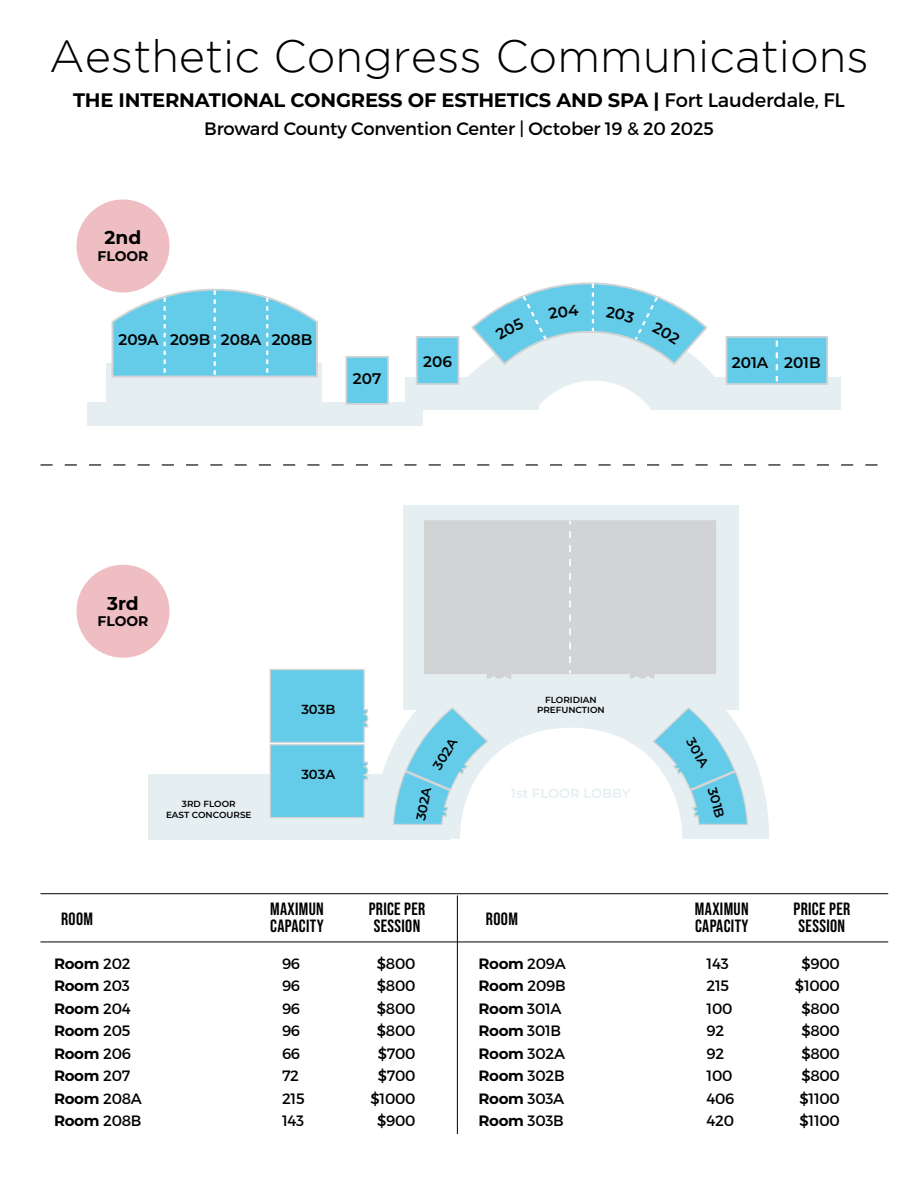
<style>
.page{position:relative;width:918px;height:1188px;background:#fff}
.page>*{position:absolute;margin:0;border:0;box-sizing:border-box;transform-origin:0 0}
.t1{font:300 45px "Gotham";color:#000}
.t2{font:700 19.5px "Montserrat";letter-spacing:-.01em;color:#000}
.t3{font:700 18.6px "Montserrat";color:#000}
.t4{font:18px "Montserrat";letter-spacing:-.01em;color:#000}
.t5{font:17.7px/16.8px "Bebas Neue";letter-spacing:.02em;color:#000}
.t6{font:600 15.3px "Montserrat";letter-spacing:-.005em;color:#010101}
.t7{font:700 15px "Montserrat";letter-spacing:-.02em;color:#000}
.t8{font:15px "Montserrat";letter-spacing:-.02em;color:#000}
.t9{font:700 13.95px "Montserrat";color:#000}
.t10{font:600 13.2px "Montserrat";color:#010101}
.t11{font:600 13.2px "Montserrat";color:#e5eff1}
.t12{font:600 8.85px/10.6px "Montserrat";color:#010101;text-align:center}
.s1{font-weight:400}
</style>
<div class="page">
<hr style="left:40px;top:942px;width:848px;height:1px;background:#000">
<hr style="left:40px;top:893px;width:848px;height:1px;background:#000">
<svg style="left:40px;top:464px;width:838px;height:2px"></svg>
<hr style="left:457px;top:896px;width:1px;height:238px;background:#000">
<div style="left:87px;top:402px;width:336px;height:23px;background:#e5eff1"></div>
<div style="left:107px;top:363px;width:215px;height:43px;background:#e5eff1"></div>
<div style="left:406px;top:377px;width:133px;height:33px;background:#e5eff1"></div>
<div style="left:650px;top:377px;width:190px;height:33px;background:#e5eff1"></div>
<svg style="left:111px;top:279px;width:207px;height:99px"></svg>
<div style="left:346px;top:357px;width:42px;height:47px;background:#64cbe8"></div>
<div style="left:345px;top:356px;width:44px;height:49px;border:2px solid #d1d3d4"></div>
<div style="left:417px;top:337px;width:41px;height:47px;background:#64cbe8"></div>
<div style="left:416px;top:336px;width:43px;height:49px;border:2px solid #d1d3d4"></div>
<div style="left:726px;top:337px;width:101px;height:47px;background:#64cbe8"></div>
<div style="left:726px;top:336px;width:102px;height:49px;border:2px solid #d1d3d4"></div>
<svg style="left:776px;top:341px;width:2px;height:40px"></svg>
<div style="left:149px;top:775px;width:301px;height:65px;background:#e5eff1"></div>
<div style="left:403px;top:506px;width:336px;height:204px;background:#e5eff1"></div>
<svg style="left:373px;top:710px;width:396px;height:129px"></svg>
<div style="left:424px;top:520px;width:292px;height:159px;background:#d1d3d4"></div>
<svg style="left:269px;top:669px;width:100px;height:149px"></svg>
<svg style="left:392px;top:707px;width:97px;height:119px"></svg>
<svg style="left:651px;top:707px;width:98px;height:119px"></svg>
<svg style="left:569px;top:531px;width:2px;height:142px"></svg>
<div style="left:76px;top:200px;width:94px;height:92px;background:#efbec2;border-radius:50%"></div>
<div style="left:76px;top:565px;width:94px;height:93px;background:#efbec2;border-radius:50%"></div>
<svg style="left:468px;top:282px;width:246px;height:125px"></svg>
<h1 class="t1" style="left:49px;top:32px;width:821px">Aesthetic Congress Communications</h1>
<h2 class="t2" style="left:73px;top:86px;width:773px">THE INTERNATIONAL CONGRESS OF ESTHETICS AND SPA | <span class="s1">Fort Lauderdale, FL</span></h2>
<p class="t4" style="left:204px;top:117px;width:511px">Broward County Convention Center | October 19 &amp; 20 2025</p>
<p class="t3" style="left:105px;top:224px;width:38px">2nd</p>
<p class="t9" style="left:98px;top:246px;width:52px">FLOOR</p>
<p class="t6" style="left:119px;top:328px;width:195px">209A 209B 208A 208B</p>
<p class="t6" style="left:353px;top:368px;width:30px">207</p>
<p class="t6" style="left:423px;top:350px;width:30px">206</p>
<p class="t6" style="left:732px;top:352px;width:90px">201A 201B</p>
<p class="t3" style="left:107px;top:589px;width:33px">3rd</p>
<p class="t9" style="left:98px;top:611px;width:52px">FLOOR</p>
<p class="t12" style="left:166px;top:798px;width:87px">3RD FLOOR<br>EAST CONCOURSE</p>
<p class="t10" style="left:301px;top:700px;width:36px">303B</p>
<p class="t10" style="left:301px;top:765px;width:35px">303A</p>
<p class="t12" style="left:537px;top:694px;width:69px">FLORIDIAN<br>PREFUNCTION</p>
<p class="t10" style="left:428px;top:763px;width:35px;rotate:-58deg">302A</p>
<p class="t10" style="left:698px;top:734px;width:33px;rotate:60deg">301A</p>
<p class="t10" style="left:721px;top:785px;width:33px;rotate:75deg">301B</p>
<p class="t10" style="left:411px;top:819px;width:35px;rotate:-79deg">302A</p>
<p class="t11" style="left:511px;top:784px;width:121px">1st FLOOR LOBBY</p>
<p class="t5" style="left:369px;top:901px;width:58px">PRICE PER<br>SESSION</p>
<p class="t5" style="left:793px;top:901px;width:58px">PRICE PER<br>SESSION</p>
<p class="t5" style="left:270px;top:901px;width:55px">MAXIMUN<br>CAPACITY</p>
<p class="t5" style="left:695px;top:901px;width:55px">MAXIMUN<br>CAPACITY</p>
<p class="t5" style="left:61px;top:910px;width:33px">ROOM</p>
<p class="t5" style="left:486px;top:910px;width:33px">ROOM</p>
<p class="t7" style="left:54px;top:952px;width:78px">Room <span class="s1">202</span></p>
<p class="t8" style="left:282px;top:954px;width:20px">96</p>
<p class="t8" style="left:377px;top:954px;width:40px">$800</p>
<p class="t7" style="left:54px;top:975px;width:77px">Room <span class="s1">203</span></p>
<p class="t8" style="left:282px;top:976px;width:20px">96</p>
<p class="t8" style="left:377px;top:976px;width:40px">$800</p>
<p class="t7" style="left:54px;top:997px;width:78px">Room <span class="s1">204</span></p>
<p class="t8" style="left:282px;top:999px;width:20px">96</p>
<p class="t8" style="left:377px;top:999px;width:40px">$800</p>
<p class="t7" style="left:54px;top:1020px;width:78px">Room <span class="s1">205</span></p>
<p class="t8" style="left:282px;top:1021px;width:20px">96</p>
<p class="t8" style="left:377px;top:1021px;width:40px">$800</p>
<p class="t7" style="left:54px;top:1042px;width:78px">Room <span class="s1">206</span></p>
<p class="t8" style="left:282px;top:1044px;width:20px">66</p>
<p class="t8" style="left:378px;top:1044px;width:39px">$700</p>
<p class="t7" style="left:54px;top:1065px;width:78px">Room <span class="s1">207</span></p>
<p class="t8" style="left:282px;top:1066px;width:19px">72</p>
<p class="t8" style="left:378px;top:1066px;width:39px">$700</p>
<p class="t7" style="left:54px;top:1087px;width:89px">Room <span class="s1">208A</span></p>
<p class="t8" style="left:282px;top:1089px;width:24px">215</p>
<p class="t8" style="left:370px;top:1089px;width:47px">$1000</p>
<p class="t7" style="left:54px;top:1110px;width:89px">Room <span class="s1">208B</span></p>
<p class="t8" style="left:282px;top:1111px;width:24px">143</p>
<p class="t8" style="left:377px;top:1111px;width:40px">$900</p>
<p class="t7" style="left:479px;top:952px;width:89px">Room <span class="s1">209A</span></p>
<p class="t8" style="left:707px;top:954px;width:24px">143</p>
<p class="t8" style="left:802px;top:954px;width:40px">$900</p>
<p class="t7" style="left:479px;top:975px;width:89px">Room <span class="s1">209B</span></p>
<p class="t8" style="left:707px;top:976px;width:24px">215</p>
<p class="t8" style="left:795px;top:976px;width:47px">$1000</p>
<p class="t7" style="left:478px;top:997px;width:85px">Room <span class="s1">301A</span></p>
<p class="t8" style="left:706px;top:999px;width:27px">100</p>
<p class="t8" style="left:801px;top:999px;width:40px">$800</p>
<p class="t7" style="left:478px;top:1020px;width:84px">Room <span class="s1">301B</span></p>
<p class="t8" style="left:706px;top:1021px;width:19px">92</p>
<p class="t8" style="left:801px;top:1021px;width:40px">$800</p>
<p class="t7" style="left:478px;top:1042px;width:88px">Room <span class="s1">302A</span></p>
<p class="t8" style="left:706px;top:1044px;width:19px">92</p>
<p class="t8" style="left:801px;top:1044px;width:40px">$800</p>
<p class="t7" style="left:478px;top:1065px;width:88px">Room <span class="s1">302B</span></p>
<p class="t8" style="left:706px;top:1066px;width:27px">100</p>
<p class="t8" style="left:801px;top:1066px;width:40px">$800</p>
<p class="t7" style="left:478px;top:1087px;width:87px">Room <span class="s1">303A</span></p>
<p class="t8" style="left:706px;top:1089px;width:29px">406</p>
<p class="t8" style="left:800px;top:1089px;width:42px">$1100</p>
<p class="t7" style="left:478px;top:1110px;width:87px">Room <span class="s1">303B</span></p>
<p class="t8" style="left:706px;top:1111px;width:29px">420</p>
<p class="t8" style="left:800px;top:1111px;width:42px">$1100</p>
</div>
